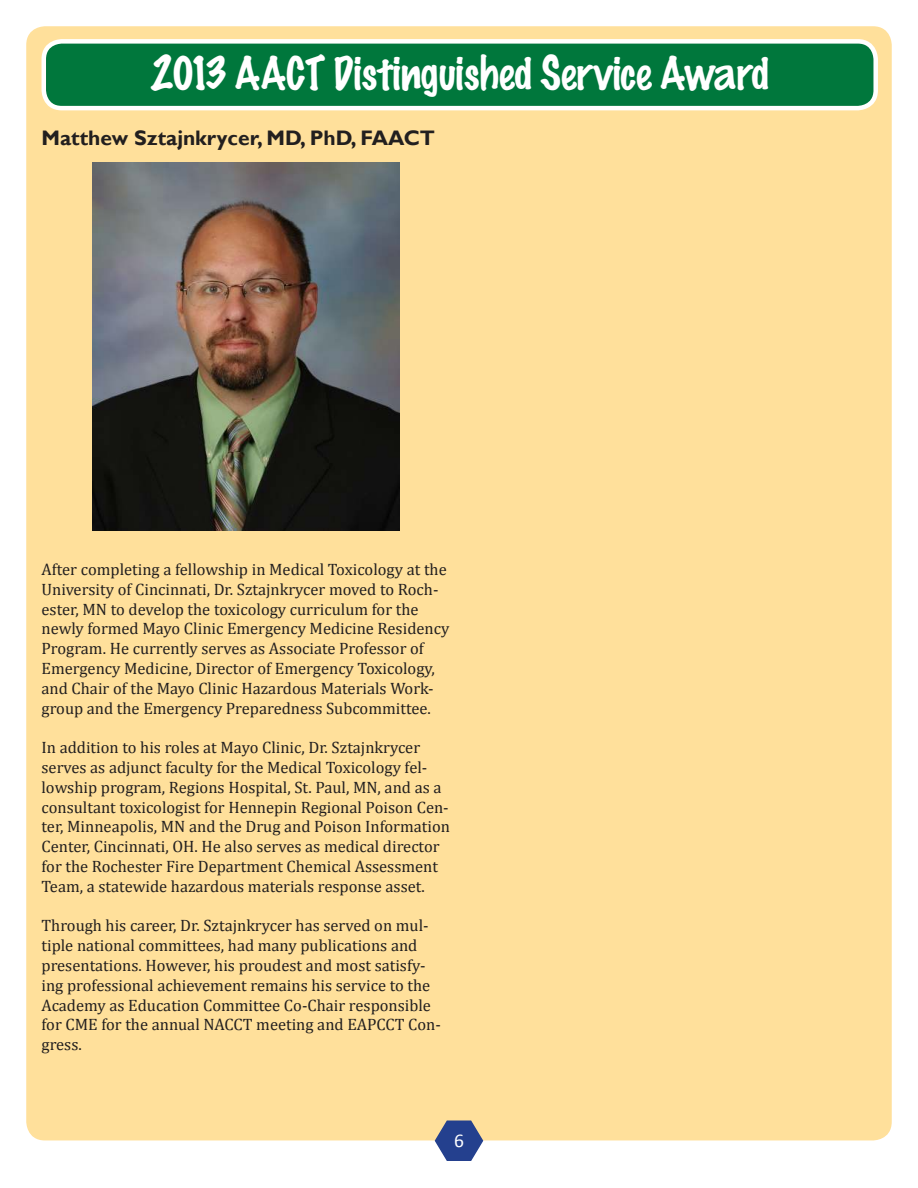
<style>
.page{position:relative;width:918px;height:1188px;background:#fff}
.page>*{position:absolute;margin:0;border:0;box-sizing:border-box;transform-origin:0 0}
.t1{font:42px "Marker Felt Normal";color:#fff}
.t2{font:700 21px "Gill Sans";color:#221f1f}
.t3{font:19.5px "Calibri";color:#fff}
.t4{font:16.5px/19.8px "Cambria";color:#221f1f}
</style>
<div class="page">
<div style="left:27px;top:27px;width:864px;height:1113px;background:#ffe09b;border-radius:18px"></div>
<svg style="left:434px;top:1120px;width:50px;height:41px"></svg>
<div style="left:44px;top:41px;width:832px;height:67px;background:#00773c;border-radius:18px"></div>
<div style="left:42px;top:39px;width:836px;height:71px;border:5px solid #fff;border-radius:18px"></div>
<img style="left:92px;top:163px;width:307px;height:368px">
<h1 class="t1" style="left:150px;top:54px;width:621px">2013 AACT Distinguished Service Award</h1>
<p class="t2" style="left:42px;top:129px;width:395px">Matthew Sztajnkrycer, MD, PhD, FAACT</p>
<p class="t4" style="left:42px;top:561px;width:409px">After completing a fellowship in Medical Toxicology at the University of Cincinnati, Dr. Sztajnkrycer moved to Roch&shy;ester, MN to develop the toxicology curriculum for the newly formed Mayo Clinic Emergency Medicine Residency Program. He currently serves as Associate Professor of Emergency Medicine, Director of Emergency Toxicology, and Chair of the Mayo Clinic Hazardous Materials Work&shy;group and the Emergency Preparedness Subcommittee.</p>
<p class="t4" style="left:42px;top:738px;width:410px">In addition to his roles at Mayo Clinic, Dr. Sztajnkrycer serves as adjunct faculty for the Medical Toxicology fel&shy;lowship program, Regions Hospital, St. Paul, MN, and as a consultant toxicologist for Hennepin Regional Poison Cen&shy;ter, Minneapolis, MN and the Drug and Poison Information Center, Cincinnati, OH. He also serves as medical director for the Rochester Fire Department Chemical Assessment Team, a statewide hazardous materials response asset.</p>
<p class="t4" style="left:42px;top:916px;width:401px">Through his career, Dr. Sztajnkrycer has served on mul&shy;tiple national committees, had many publications and presentations. However, his proudest and most satisfy&shy;ing professional achievement remains his service to the Academy as Education Committee Co-Chair responsible for CME for the annual NACCT meeting and EAPCCT Con&shy;gress.</p>
<p class="t3" style="left:454px;top:1128px;width:11px">6</p>
</div>
